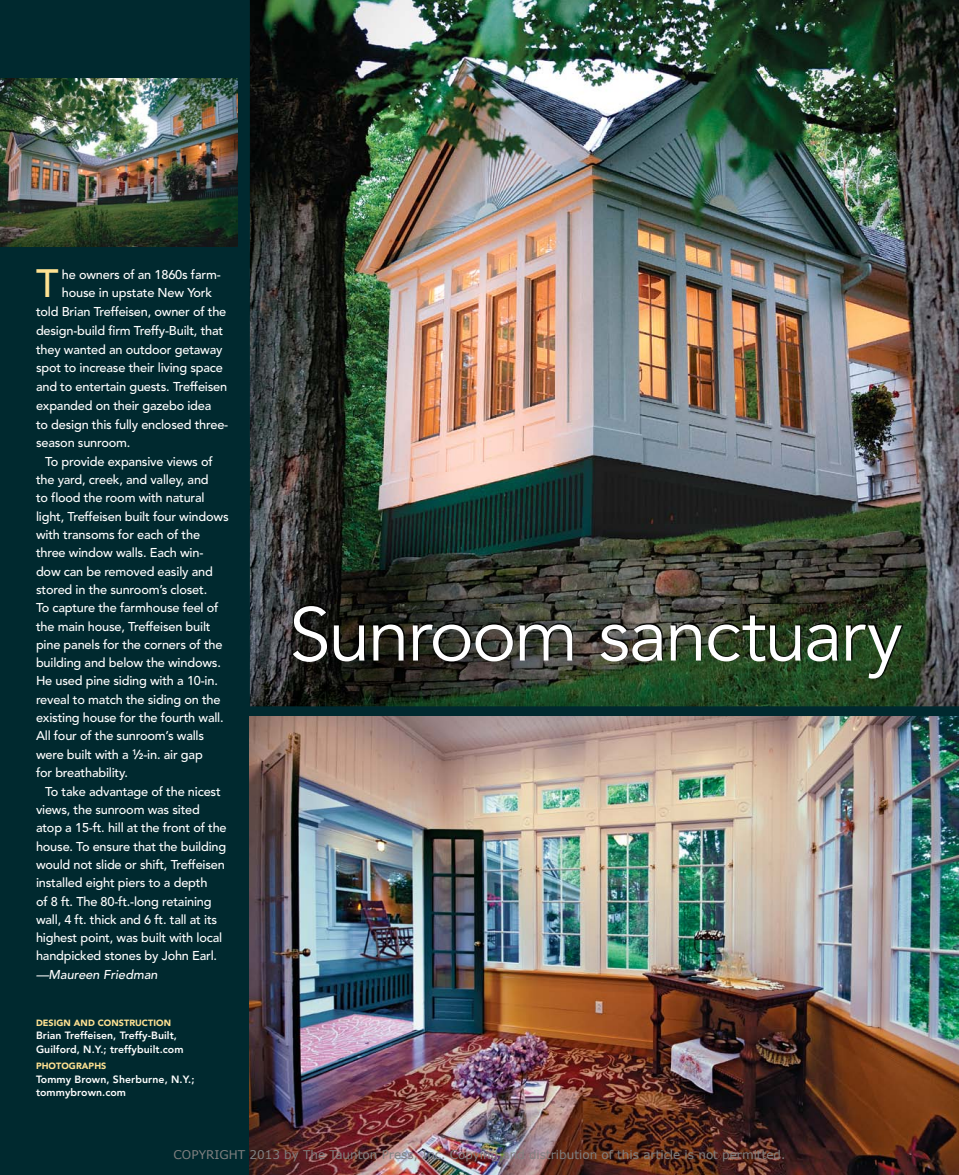
<style>
.page{position:relative;width:959px;height:1175px;background:#fff}
.page>*{position:absolute;margin:0;border:0;box-sizing:border-box;transform-origin:0 0}
.t1{font:75px "Avenir LT Std";letter-spacing:-.03em;color:#fff}
.t2{font:500 39.3px "Avenir LT Std";color:#ffe292}
.t3{font:500 12.75px "Avenir LT Std";letter-spacing:-.015em;color:#fff}
.t4{font:italic 500 12.75px "Avenir LT Std";color:#fff}
.t5{font:12px "Verdana";color:#808080}
.t6{font:800 10.5px/13.5px "Avenir LT Std";letter-spacing:.005em;color:#fff}
.t7{font:900 9px "Avenir LT Std";letter-spacing:.005em;color:#ffe292}
.s1{font-weight:800}
.s2{font-weight:800;font-size:8.1px}
</style>
<div class="page">
<div style="left:0;top:0;width:958px;height:1174px;background:#00292f"></div>
<img style="left:250px;top:716px;width:708px;height:458px">
<img style="left:250px;top:0;width:708px;height:706px">
<img style="left:294px;top:605px;width:608px;height:72px">
<img style="left:0;top:79px;width:237px;height:168px">
<h2 class="t2" style="left:36px;top:261px;width:24px">T</h2>
<p class="t3" style="left:62px;top:267px;width:160px">he owners of an 1860s farm-</p>
<p class="t3" style="left:62px;top:285px;width:152px">house in upstate New York</p>
<p class="t3" style="left:36px;top:304px;width:192px">told Brian Treffeisen, owner of the</p>
<p class="t3" style="left:36px;top:323px;width:189px">design-build firm Treffy-Built, that</p>
<p class="t3" style="left:36px;top:342px;width:188px">they wanted an outdoor getaway</p>
<p class="t3" style="left:36px;top:360px;width:188px">spot to increase their living space</p>
<p class="t3" style="left:36px;top:379px;width:193px">and to entertain guests. Treffeisen</p>
<p class="t3" style="left:36px;top:398px;width:177px">expanded on their gazebo idea</p>
<p class="t3" style="left:36px;top:417px;width:194px">to design this fully enclosed three-</p>
<p class="t3" style="left:36px;top:436px;width:96px">season sunroom.</p>
<p class="t3" style="left:45px;top:454px;width:169px">To provide expansive views of</p>
<p class="t3" style="left:36px;top:472px;width:174px">the yard, creek, and valley, and</p>
<p class="t3" style="left:36px;top:490px;width:170px">to flood the room with natural</p>
<p class="t3" style="left:36px;top:509px;width:194px">light, Treffeisen built four windows</p>
<p class="t3" style="left:36px;top:527px;width:166px">with transoms for each of the</p>
<p class="t3" style="left:36px;top:545px;width:169px">three window walls. Each win-</p>
<p class="t3" style="left:36px;top:564px;width:178px">dow can be removed easily and</p>
<p class="t3" style="left:36px;top:582px;width:173px">stored in the sunroom’s closet.</p>
<p class="t3" style="left:36px;top:600px;width:184px">To capture the farmhouse feel of</p>
<p class="t3" style="left:36px;top:618px;width:176px">the main house, Treffeisen built</p>
<p class="t3" style="left:36px;top:637px;width:188px">pine panels for the corners of the</p>
<p class="t3" style="left:36px;top:655px;width:186px">building and below the windows.</p>
<p class="t3" style="left:36px;top:673px;width:183px">He used pine siding with a 10-in.</p>
<p class="t3" style="left:36px;top:692px;width:186px">reveal to match the siding on the</p>
<p class="t3" style="left:36px;top:710px;width:189px">existing house for the fourth wall.</p>
<p class="t3" style="left:36px;top:728px;width:170px">All four of the sunroom’s walls</p>
<p class="t3" style="left:36px;top:747px;width:168px">were built with a <sup>1</sup><span class="s1">⁄</span><span class="s2">2</span>-in. air gap</p>
<p class="t3" style="left:36px;top:765px;width:93px">for breathability.</p>
<p class="t3" style="left:45px;top:784px;width:177px">To take advantage of the nicest</p>
<p class="t3" style="left:36px;top:802px;width:165px">views, the sunroom was sited</p>
<p class="t3" style="left:36px;top:820px;width:192px">atop a 15-ft. hill at the front of the</p>
<p class="t3" style="left:36px;top:839px;width:192px">house. To ensure that the building</p>
<p class="t3" style="left:36px;top:857px;width:190px">would not slide or shift, Treffeisen</p>
<p class="t3" style="left:36px;top:875px;width:173px">installed eight piers to a depth</p>
<p class="t3" style="left:36px;top:893px;width:177px">of 8 ft. The 80-ft.-long retaining</p>
<p class="t3" style="left:36px;top:912px;width:183px">wall, 4 ft. thick and 6 ft. tall at its</p>
<p class="t3" style="left:36px;top:930px;width:188px">highest point, was built with local</p>
<p class="t3" style="left:36px;top:948px;width:183px">handpicked stones by John Earl.</p>
<p class="t4" style="left:36px;top:967px;width:123px">—Maureen Friedman</p>
<p class="t7" style="left:36px;top:1017px;width:136px">DESIGN AND CONSTRUCTION</p>
<p class="t6" style="left:36px;top:1028px;width:149px">Brian Treffeisen, Treffy-Built,<br>Guilford, N.Y.; treffybuilt.com</p>
<p class="t7" style="left:36px;top:1060px;width:72px">PHOTOGRAPHS</p>
<p class="t6" style="left:36px;top:1072px;width:160px">Tommy Brown, Sherburne, N.Y.; tommybrown.com</p>
<h1 class="t1" style="left:289px;top:591px;width:615px">Sunroom sanctuary</h1>
<p class="t5" style="left:174px;top:1146px;width:613px">COPYRIGHT 2013 by The Taunton Press, Inc. Copying and distribution of this article is not permitted.</p>
</div>
